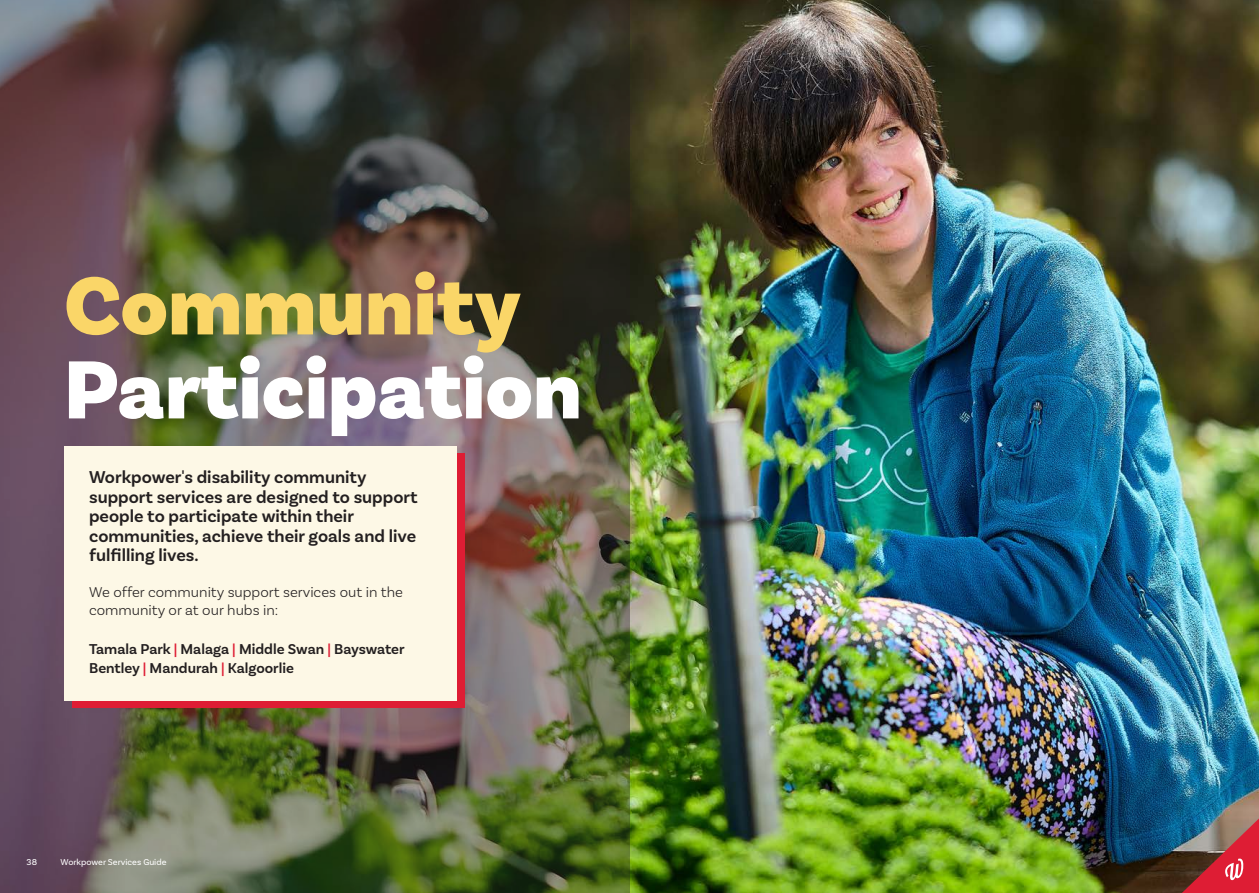
<style>
.page{position:relative;width:1259px;height:893px;background:#fff}
.page>*{position:absolute;margin:0;border:0;box-sizing:border-box;transform-origin:0 0}
.YELLOW_HEADER{font:900 86.4px/84px "Basic Sans";color:#fff}
.BODY_TEXT{font:600 18px/19.5px "Basic Sans";color:#231f20}
.BODY_TEXT-2{font:600 15px "Basic Sans";color:#231f20}
.BODY_TEXT-3{font:300 15px/18px "Basic Sans";color:#231f20}
.t1{font:9px "Basic Sans";color:#fff}
.s1{color:#fad668}
.s2{color:#de1d34}
</style>
<div class="page">
<img style="left:629px;top:0;width:630px;height:893px">
<img style="left:0;top:0;width:629px;height:893px">
<img style="left:1181px;top:818px;width:78px;height:75px">
<div style="left:72px;top:454px;width:392px;height:254px;background:#de1d34"></div>
<div style="left:64px;top:446px;width:392px;height:255px;background:#fdf8e6"></div>
<p class="YELLOW_HEADER" style="left:64px;top:266px;width:519px"><span class="s1">Community<br></span>Participation</p>
<p class="BODY_TEXT" style="left:89px;top:468px;width:330px">Workpower's disability community support services are designed to support people to participate within their communities, achieve their goals and live fulfilling lives.</p>
<p class="BODY_TEXT-3" style="left:89px;top:583px;width:315px">We offer community support services out in the community or at our hubs in:</p>
<p class="BODY_TEXT-2" style="left:89px;top:639px;width:317px">Tamala Park <span class="s2">|</span> Malaga <span class="s2">|</span> Middle Swan <span class="s2">|</span> Bayswater</p>
<p class="BODY_TEXT-2" style="left:89px;top:659px;width:206px">Bentley <span class="s2">|</span> Mandurah <span class="s2">|</span> Kalgoorlie</p>
<p class="t1" style="left:27px;top:857px;width:12px">38</p>
<p class="t1" style="left:60px;top:857px;width:107px">Workpower Services Guide</p>
</div>
